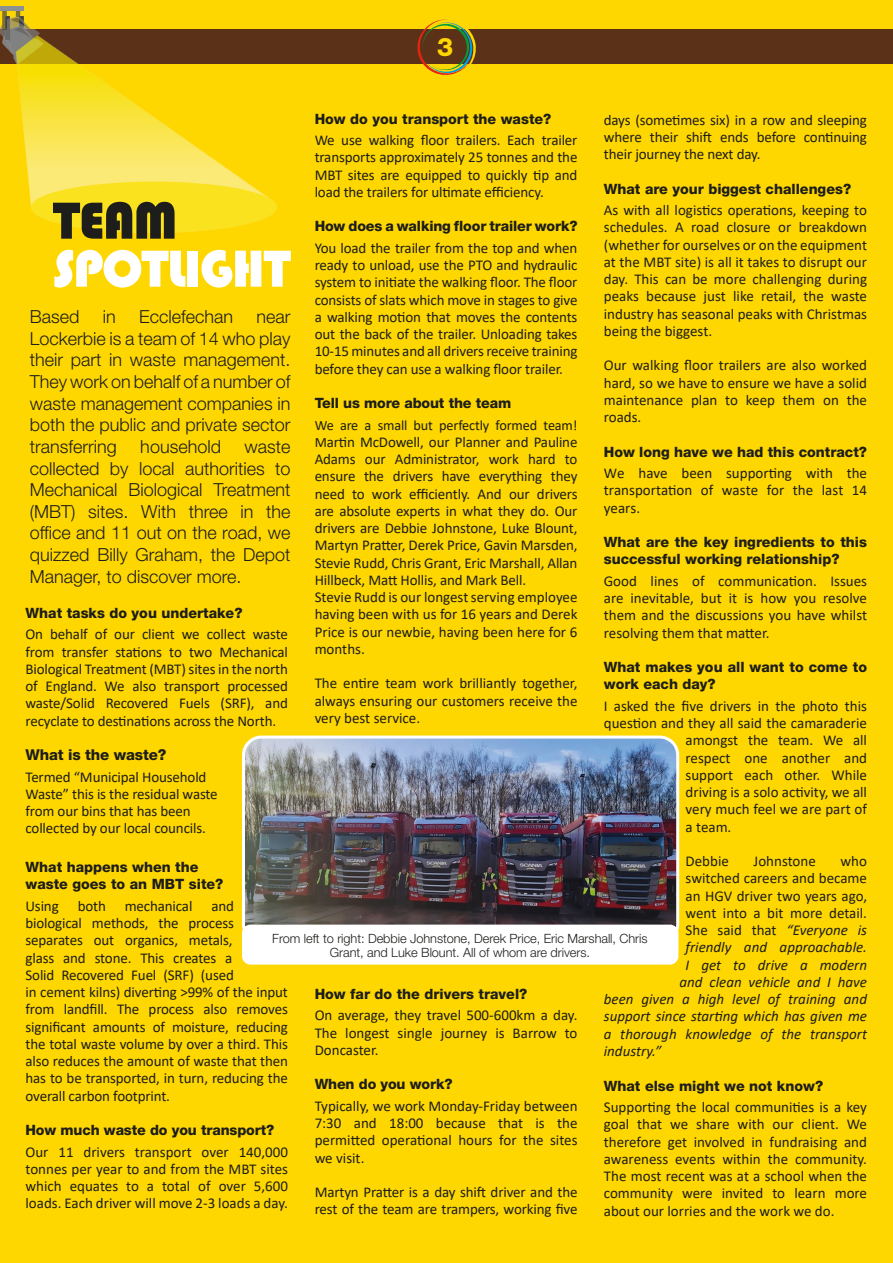
<style>
.page{position:relative;width:893px;height:1263px;background:#ffd700}
.page>*{position:absolute;margin:0;border:0;box-sizing:border-box;transform-origin:0 0}
.t1{font:54px "Bauhaus 93";letter-spacing:-.03em;color:#fff}
.t2{font:54px "Bauhaus 93";color:#1d1d1b}
.t3{font:800 25.5px "Helvetica Neue LT Pro";color:#ffd700}
.t4{font:300 18px/21.6px "Helvetica Neue";color:#1d1d1b;text-align:justify}
.t5{font:15px/17.2px "Calibri";letter-spacing:-.01em;color:#1d1d1b;text-align:justify}
.t6{font:italic 15px "Calibri";color:#1d1d1b}
.t7{font:800 15px "Helvetica Neue LT Pro";letter-spacing:-.01em;color:#1d1d1b}
.t8{font:800 14.25px/17.2px "Helvetica Neue LT Pro";color:#1d1d1b}
.t9{font:14.25px "Calibri";letter-spacing:-.01em;color:#1d1d1b}
.t10{font:300 12.75px/14.2px "Helvetica Neue";letter-spacing:-.005em;color:#1d1d1b;text-align:center}
.s1{font-size:14.25px}
.s2{font-style:italic}
</style>
<div class="page">
<div style="left:0;top:30px;width:893px;height:34px;background:#5b3218"></div>
<svg style="left:415px;top:19px;width:63px;height:56px"></svg>
<img style="left:0;top:10px;width:290px;height:223px">
<hr style="left:0;top:6px;width:24px;height:4px;background:#8d9091">
<img style="left:246px;top:739px;width:429px;height:187px">
<div style="left:242px;top:735px;width:437px;height:209px;border:3px solid #fff;border-radius:18px"></div>
<div style="left:242px;top:924px;width:436px;height:40px;background:#fff;border-radius:9px"></div>
<p class="t3" style="left:437px;top:32px;width:18px">3</p>
<p class="t8" style="left:315px;top:110px;width:238px">How do you transport the waste?</p>
<p class="t5" style="left:315px;top:131px;width:264px">We use walking floor trailers. Each trailer transports approximately 25 tonnes and the MBT sites are equipped to quickly tip and load the trailers for ultimate efficiency.</p>
<p class="t8" style="left:315px;top:218px;width:264px">How does a walking floor trailer work?</p>
<p class="t5" style="left:315px;top:239px;width:264px">You load the trailer from the top and when ready to unload, use the PTO and hydraulic system to initiate the walking floor. The floor consists of slats which move in stages to give a walking motion that moves the contents out the back of the trailer. Unloading takes 10-15 minutes and all drivers receive training before they can use a walking floor trailer.</p>
<p class="t8" style="left:315px;top:394px;width:198px">Tell us more about the team</p>
<p class="t9" style="left:315px;top:415px;width:264px">We are a small but perfectly formed team!</p>
<p class="t5" style="left:315px;top:433px;width:264px"><span class="s1">M</span>artin McDowell, our Planner and Pauline Adams our Administrator, work hard to ensure the drivers have everything they need to work efficiently. And our drivers are absolute experts in what they do. Our drivers are Debbie Johnstone, Luke Blount, Martyn Pratter, Derek Price, Gavin Marsden, Stevie Rudd, Chris Grant, Eric Marshall, Allan Hillbeck, Matt Hollis, and Mark Bell.</p>
<p class="t5" style="left:315px;top:588px;width:264px">Stevie Rudd is our longest serving employee having been with us for 16 years and Derek Price is our newbie, having been here for 6 months.</p>
<p class="t5" style="left:315px;top:674px;width:264px">The entire team work brilliantly together, always ensuring our customers receive the very best service.</p>
<p class="t5" style="left:604px;top:111px;width:265px">days (sometimes six) in a row and sleeping where their shift ends before continuing their journey the next day.</p>
<p class="t8" style="left:604px;top:180px;width:249px">What are your biggest challenges?</p>
<p class="t5" style="left:604px;top:201px;width:265px">As with all logistics operations, keeping to schedules. A road closure or breakdown (whether for ourselves or on the equipment at the MBT site) is all it takes to disrupt our day. This can be more challenging during peaks because just like retail, the waste industry has seasonal peaks with Christmas being the biggest.</p>
<p class="t5" style="left:604px;top:356px;width:265px">Our walking floor trailers are also worked hard, so we have to ensure we have a solid maintenance plan to keep them on the roads.</p>
<p class="t8" style="left:604px;top:443px;width:265px">How long have we had this contract?</p>
<p class="t5" style="left:604px;top:464px;width:265px">We have been supporting with the transportation of waste for the last 14 years.</p>
<p class="t8" style="left:604px;top:533px;width:265px">What are the key ingredients to this successful working relationship?</p>
<p class="t5" style="left:604px;top:572px;width:265px">Good lines of communication. Issues are inevitable, but it is how you resolve them and the discussions you have whilst resolving them that matter.</p>
<p class="t8" style="left:604px;top:658px;width:265px">What makes you all want to come to work each day?</p>
<p class="t5" style="left:604px;top:697px;width:265px">I asked the five drivers in the photo this</p>
<p class="t5" style="left:604px;top:714px;width:265px">question and they all said the camaraderie</p>
<p class="t5" style="left:686px;top:731px;width:183px">amongst the team. We all</p>
<p class="t5" style="left:686px;top:749px;width:183px">respect one another and</p>
<p class="t5" style="left:686px;top:766px;width:183px">support each other. While</p>
<p class="t5" style="left:686px;top:783px;width:183px">driving is a solo activity, we all</p>
<p class="t5" style="left:686px;top:800px;width:183px">very much feel we are part of</p>
<p class="t5" style="left:686px;top:818px;width:47px">a team.</p>
<p class="t5" style="left:686px;top:852px;width:45px">Debbie</p>
<p class="t5" style="left:754px;top:852px;width:64px">Johnstone</p>
<p class="t5" style="left:840px;top:852px;width:28px">who</p>
<p class="t5" style="left:686px;top:869px;width:183px">switched careers and became</p>
<p class="t5" style="left:686px;top:887px;width:183px">an HGV driver two years ago,</p>
<p class="t5" style="left:686px;top:904px;width:183px">went into a bit more detail.</p>
<p class="t5" style="left:686px;top:921px;width:183px">She said that <span class="s2">“Everyone is</span></p>
<p class="t6" style="left:686px;top:937px;width:183px">friendly and approachable.</p>
<p class="t6" style="left:686px;top:954px;width:183px">I get to drive a modern</p>
<p class="t6" style="left:680px;top:971px;width:189px">and clean vehicle and I have</p>
<p class="t6" style="left:604px;top:989px;width:265px">been given a high level of training and</p>
<p class="t6" style="left:604px;top:1006px;width:265px">support since starting which has given me</p>
<p class="t6" style="left:604px;top:1023px;width:265px">a thorough knowledge of the transport</p>
<p class="t6" style="left:604px;top:1040px;width:59px">industry.”</p>
<p class="t8" style="left:604px;top:1077px;width:221px">What else might we not know?</p>
<p class="t5" style="left:604px;top:1098px;width:265px">Supporting the local communities is a key goal that we share with our client. We therefore get involved in fundraising and awareness events within the community.<br>The most recent was at a school when the community were invited to learn more about our lorries and the work we do.</p>
<p class="t2" style="left:53px;top:190px;width:126px">TEAM</p>
<p class="t1" style="left:53px;top:238px;width:240px">SPOTLIGHT</p>
<p class="t4" style="left:30px;top:306px;width:51px">Based</p>
<p class="t4" style="left:103px;top:306px;width:14px">in</p>
<p class="t4" style="left:139px;top:306px;width:96px">Ecclefechan</p>
<p class="t4" style="left:30px;top:306px;width:262px;text-indent:227px">near Lockerbie is a team of 14 who play their part in waste management.<br>They work on behalf of a number of waste management companies in both the public and private sector transferring</p>
<p class="t4" style="left:140px;top:435px;width:82px">household</p>
<p class="t4" style="left:30px;top:435px;width:262px;text-indent:215px">waste collected by local authorities to Mechanical Biological Treatment (MBT) sites. With three in the office and 11 out on the road, we quizzed Billy Graham, the Depot Manager, to discover more.</p>
<p class="t8" style="left:26px;top:604px;width:218px">What tasks do you undertake?</p>
<p class="t5" style="left:26px;top:625px;width:264px">On behalf of our client we collect waste from transfer stations to two Mechanical Biological Treatment (MBT) sites in the north of England. We also transport processed waste/Solid Recovered Fuels (SRF), and recyclate to destinations across the North.</p>
<p class="t7" style="left:26px;top:746px;width:142px">What is the waste?</p>
<p class="t5" style="left:26px;top:768px;width:194px;text-align:left">Termed “Municipal Household<br>Waste” this is the residual waste from our bins that has been collected by our local councils.</p>
<p class="t8" style="left:26px;top:858px;width:199px">What happens when the waste goes to an MBT site?</p>
<p class="t5" style="left:26px;top:897px;width:35px">Using</p>
<p class="t5" style="left:78px;top:897px;width:30px">both</p>
<p class="t5" style="left:125px;top:897px;width:69px">mechanical</p>
<p class="t5" style="left:26px;top:897px;width:264px;text-align:left;text-indent:186px">and biological methods, the process separates out organics, metals,<br>glass and stone. This creates a<br>Solid Recovered Fuel (SRF) (used<br>in cement kilns) diverting &gt;99% of the input from landfill. The process also removes significant amounts of moisture, reducing the total waste volume by over a third. This also reduces the amount of waste that then has to be transported, in turn, reducing the overall carbon footprint.</p>
<p class="t8" style="left:26px;top:1121px;width:250px">How much waste do you transport?</p>
<p class="t5" style="left:26px;top:1143px;width:264px">Our 11 drivers transport over 140,000 tonnes per year to and from the MBT sites which equates to a total of over 5,600 loads. Each driver will move 2-3 loads a day.</p>
<p class="t10" style="left:272px;top:931px;width:377px">From left to right: Debbie Johnstone, Derek Price, Eric Marshall, Chris<br>Grant, and Luke Blount. All of whom are drivers.</p>
<p class="t8" style="left:315px;top:985px;width:214px">How far do the drivers travel?</p>
<p class="t5" style="left:315px;top:1006px;width:264px">On average, they travel 500-600km a day.<br>The longest single journey is Barrow to Doncaster.</p>
<p class="t8" style="left:315px;top:1076px;width:139px">When do you work?</p>
<p class="t5" style="left:315px;top:1097px;width:264px">Typically, we work Monday-Friday between 7:30 and 18:00 because that is the permitted operational hours for the sites we visit.</p>
<p class="t5" style="left:315px;top:1183px;width:264px">Martyn Pratter is a day shift driver and the rest of the team are trampers, working five</p>
</div>
